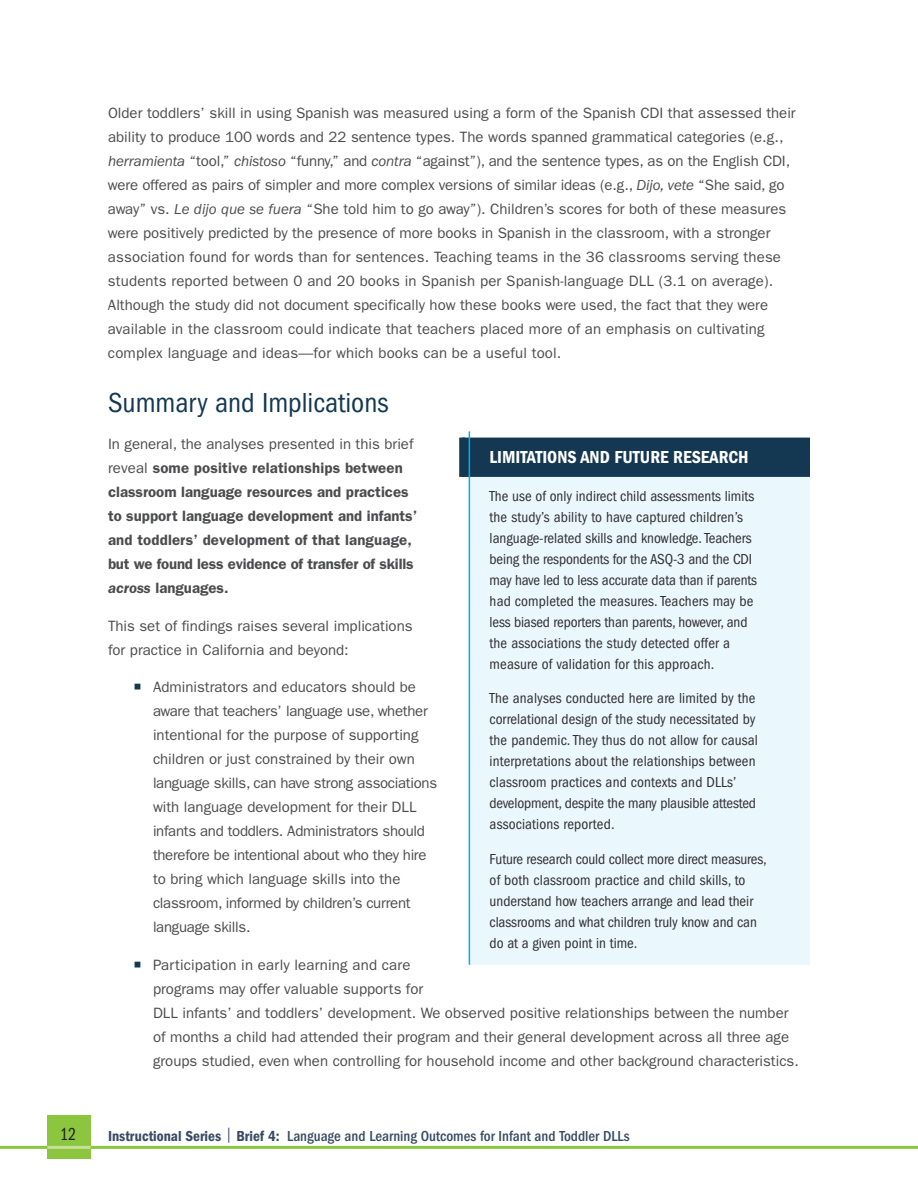
<style>
.page{position:relative;width:918px;height:1188px;background:#fff}
.page>*{position:absolute;margin:0;border:0;box-sizing:border-box;transform-origin:0 0}
.t1{font:condensed 28.5px "ITC Franklin Gothic Std";color:#143851}
.t2{font:18px "ITC Franklin Gothic Std Dm Cd";color:#fff}
.t3{font:18px "ITC Franklin Gothic Std Bk Cp";color:#231f20}
.t4{font:15px/24px "ITC Franklin Gothic Std";color:#4b4c4d}
.t5{font:condensed 15px/21px "ITC Franklin Gothic Std";color:#312f30}
.t6{font:15px/24px "ITC Franklin Gothic Std";letter-spacing:-.02em;color:#4b4c4d}
.t7{font:600 15px/24px "ITC Franklin Gothic Std";color:#4b4c4d}
.t8{font:15px "ITC Franklin Gothic Std Md Cd 2";color:#374a62}
.s1{font-style:italic}
.s2{font-weight:400}
.s3{font-family:"ITC Franklin Gothic Std Dm Cd 2"}
.s4{font-family:"ITC Franklin Gothic Std Bk X Cp"}
</style>
<div class="page">
<div style="left:47px;top:1115px;width:44px;height:44px;background:#8bc63e"></div>
<hr style="left:0;top:1146px;width:918px;height:3px;background:#8bc63e">
<hr style="left:47px;top:1146px;width:44px;height:3px;background:#c4df9b">
<div style="left:469px;top:477px;width:341px;height:488px;background:#eaf7fd"></div>
<div style="left:459px;top:438px;width:6px;height:39px;background:#143851"></div>
<svg style="left:462px;top:431px;width:348px;height:46px;background:#35546a"></svg>
<hr style="left:469px;top:438px;width:1px;height:39px;background:#00aeef">
<hr style="left:469px;top:477px;width:1px;height:488px;background:#00aeef">
<p class="t4" style="left:108px;top:101px;width:689px">Older toddlers’ skill in using Spanish was measured using a form of the Spanish CDI that assessed their ability to produce 100 words and 22 sentence types. The words spanned grammatical categories (e.g., <span class="s1">herramienta</span> “tool,” <span class="s1">chistoso</span> “funny,” and <span class="s1">contra</span> “against”), and the sentence types, as on the English CDI, were offered as pairs of simpler and more complex versions of similar ideas (e.g., <span class="s1">Dijo, vete</span> “She said, go away” vs. <span class="s1">Le dijo que se fuera</span> “She told him to go away”). Children’s scores for both of these measures were positively predicted by the presence of more books in Spanish in the classroom, with a stronger association found for words than for sentences. Teaching teams in the 36 classrooms serving these students reported between 0 and 20 books in Spanish per Spanish-language DLL (3.1 on average).<br>Although the study did not document specifically how these books were used, the fact that they were available in the classroom could indicate that teachers placed more of an emphasis on cultivating complex language and ideas—for which books can be a useful tool.</p>
<h2 class="t1" style="left:108px;top:386px;width:282px">Summary and Implications</h2>
<p class="t7" style="left:108px;top:432px;width:311px"><span class="s2">In general, the analyses presented in this brief reveal</span> some positive relationships between classroom language resources and practices to support language development and infants’ and toddlers’ development of that language, but we found less evidence of transfer of skills <span class="s1">across</span> languages.</p>
<p class="t4" style="left:108px;top:614px;width:306px">This set of findings raises several implications for practice in California and beyond:</p>
<p class="t6" style="left:153px;top:675px;width:286px">Administrators and educators should be aware that teachers’ language use, whether intentional for the purpose of supporting children or just constrained by their own language skills, can have strong associations with language development for their DLL infants and toddlers. Administrators should therefore be intentional about who they hire to bring which language skills into the classroom, informed by children’s current language skills.</p>
<p class="t4" style="left:153px;top:953px;width:647px">Participation in early learning and care<br>programs may offer valuable supports for<br>DLL infants’ and toddlers’ development. We observed positive relationships between the number of months a child had attended their program and their general development across all three age groups studied, even when controlling for household income and other background characteristics.</p>
<p class="t2" style="left:490px;top:447px;width:261px">LIMITATIONS AND FUTURE RESEARCH</p>
<p class="t5" style="left:490px;top:485px;width:269px">The use of only indirect child assessments limits the study’s ability to have captured children’s language-related skills and knowledge. Teachers being the respondents for the ASQ-3 and the CDI may have led to less accurate data than if parents had completed the measures. Teachers may be less biased reporters than parents, however, and the associations the study detected offer a measure of validation for this approach.</p>
<p class="t5" style="left:490px;top:688px;width:270px">The analyses conducted here are limited by the correlational design of the study necessitated by the pandemic. They thus do not allow for causal interpretations about the relationships between classroom practices and contexts and DLLs’ development, despite the many plausible attested associations reported.</p>
<p class="t5" style="left:490px;top:848px;width:279px">Future research could collect more direct measures, of both classroom practice and child skills, to understand how teachers arrange and lead their classrooms and what children truly know and can do at a given point in time.</p>
<p class="t3" style="left:61px;top:1124px;width:17px">12</p>
<p class="t8" style="left:108px;top:1127px;width:523px"><span class="s3">Instructional Series</span> <span class="s4">|</span> <span class="s3">Brief 4:</span> Language and Learning Outcomes for Infant and Toddler DLLs</p>
</div>
